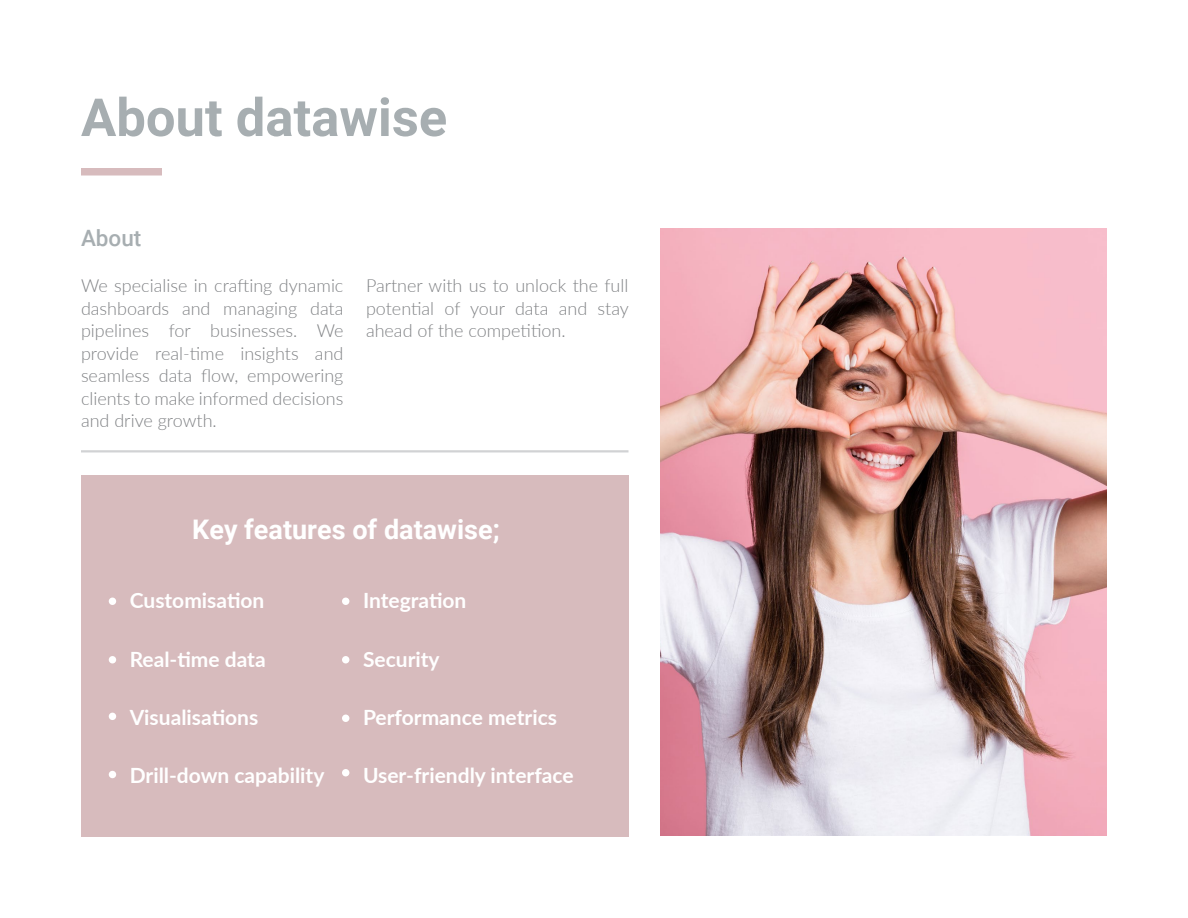
<style>
.page{position:relative;width:1188px;height:918px;background:#fff}
.page>*{position:absolute;margin:0;border:0;box-sizing:border-box;transform-origin:0 0}
._35pt_Size_Align_Lef{font:700 52.5px "Roboto";color:#a7aeb1}
._12pt_Size_Align_Lef{font:700 27px "Roboto";color:#fff}
._15pt_Size_Align_Lef{font:500 22.5px "Roboto";color:#a7aeb1}
._10pt_Size_Align_Lef{font:700 21px "Lato";color:#fff}
._10pt_Size_Align_Lef-2{font:300 18px/22.5px "Lato";color:#808285;text-align:justify}
</style>
<div class="page">
<img style="left:660px;top:228px;width:447px;height:608px">
<div style="left:81px;top:168px;width:81px;height:8px;background:#d7bbbd"></div>
<hr style="left:81px;top:450px;width:547px;height:2px;background:#d1d2d4">
<div style="left:81px;top:476px;width:547px;height:361px;background:#d7bbbd"></div>
<div style="left:109px;top:598px;width:7px;height:7px;background:#fff;border-radius:50%"></div>
<div style="left:109px;top:656px;width:7px;height:7px;background:#fff;border-radius:50%"></div>
<div style="left:109px;top:771px;width:7px;height:7px;background:#fff;border-radius:50%"></div>
<div style="left:342px;top:598px;width:7px;height:7px;background:#fff;border-radius:50%"></div>
<div style="left:342px;top:656px;width:7px;height:7px;background:#fff;border-radius:50%"></div>
<div style="left:342px;top:715px;width:7px;height:7px;background:#fff;border-radius:50%"></div>
<div style="left:109px;top:713px;width:7px;height:7px;background:#fff;border-radius:50%"></div>
<div style="left:342px;top:769px;width:7px;height:7px;background:#fff;border-radius:50%"></div>
<p class="_35pt_Size_Align_Lef" style="left:81px;top:81px;width:368px">About datawise</p>
<p class="_15pt_Size_Align_Lef" style="left:81px;top:222px;width:62px">About</p>
<p class="_10pt_Size_Align_Lef-2" style="left:81px;top:274px;width:264px">We specialise in crafting dynamic dashboards and managing data pipelines for businesses. We provide real-time insights and seamless data flow, empowering clients to make informed decisions and drive growth.</p>
<p class="_10pt_Size_Align_Lef-2" style="left:366px;top:274px;width:264px">Partner with us to unlock the full potential of your data and stay ahead of the competition.</p>
<p class="_12pt_Size_Align_Lef" style="left:192px;top:510px;width:309px">Key features of datawise;</p>
<p class="_10pt_Size_Align_Lef" style="left:130px;top:585px;width:136px">Customisation</p>
<p class="_10pt_Size_Align_Lef" style="left:130px;top:643px;width:138px">Real-time data</p>
<p class="_10pt_Size_Align_Lef" style="left:130px;top:702px;width:130px">Visualisations</p>
<p class="_10pt_Size_Align_Lef" style="left:363px;top:585px;width:105px">Integration</p>
<p class="_10pt_Size_Align_Lef" style="left:363px;top:643px;width:78px">Security</p>
<p class="_10pt_Size_Align_Lef" style="left:363px;top:702px;width:196px">Performance metrics</p>
<p class="_10pt_Size_Align_Lef" style="left:130px;top:760px;width:196px">Drill-down capability</p>
<p class="_10pt_Size_Align_Lef" style="left:363px;top:760px;width:212px">User-friendly interface</p>
</div>
